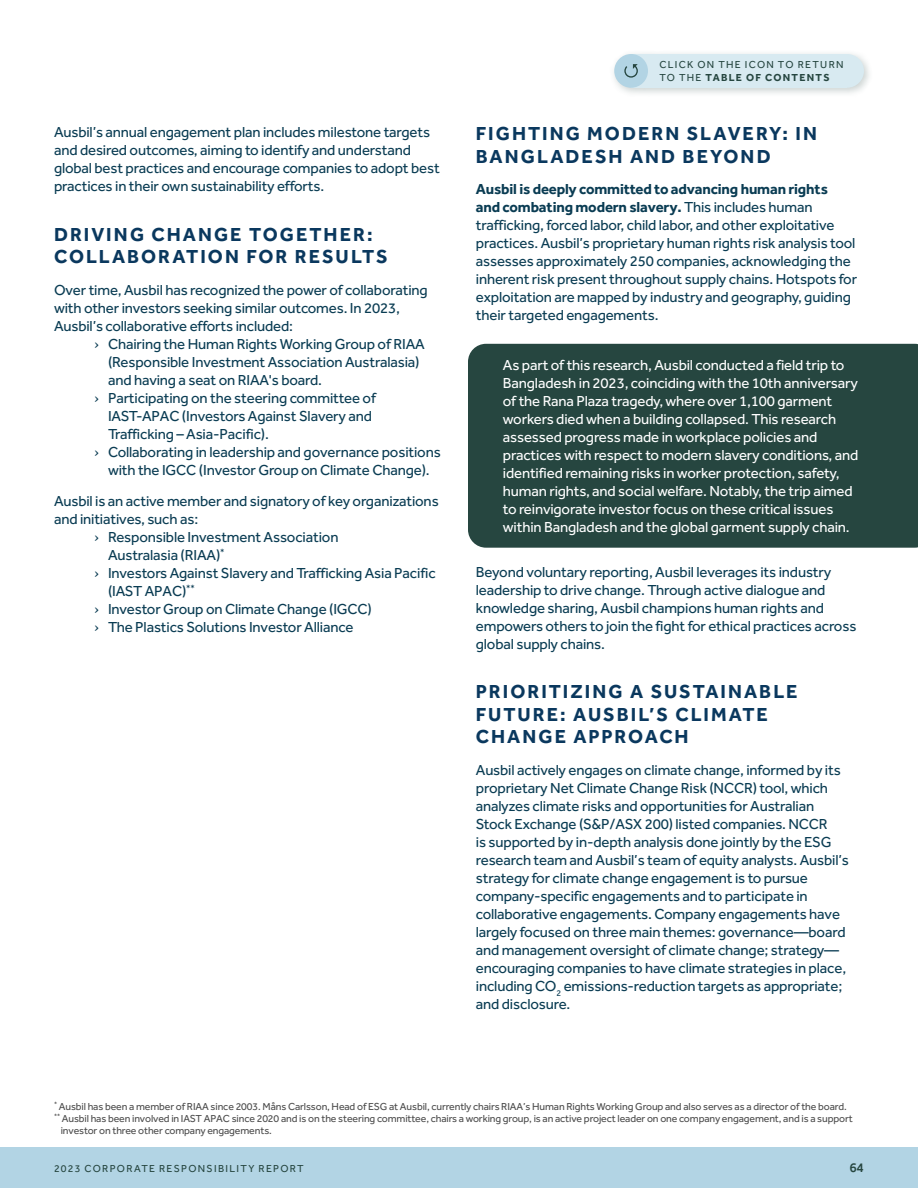
<style>
.page{position:relative;width:918px;height:1188px;background:#fff}
.page>*{position:absolute;margin:0;border:0;box-sizing:border-box;transform-origin:0 0}
.t1{font:700 19.5px/22.5px "Effra";letter-spacing:.105em;color:#0a385e}
.t2{font:15px/18px "Effra";letter-spacing:-.01em;color:#0a3c53}
.t3{font:15px/18px "Effra";letter-spacing:-.01em;color:#fff}
.t4{font:500 13.5px "Effra";color:#264640}
.t5{font:10.5px "Effra";letter-spacing:-.01em;color:#4d4d4d}
.t6{font:10.5px/13.5px "Effra";letter-spacing:.125em;color:#264640}
.s1{font-family:"Alda Pro"}
.s2{font-weight:700}
</style>
<div class="page">
<div style="left:468px;top:344px;width:450px;height:204px;background:#264640"></div>
<div style="left:0;top:1148px;width:918px;height:40px;background:#b2d4e4"></div>
<div style="left:608px;top:48px;width:265px;height:50px;background:#264640;opacity:.25"></div>
<div style="left:631px;top:54px;width:216px;height:34px;background:#d8eaf1"></div>
<div style="left:830px;top:54px;width:34px;height:34px;background:#d8eaf1;border-radius:50%"></div>
<div style="left:614px;top:54px;width:34px;height:34px;background:#b2d4e4;border-radius:50%"></div>
<svg style="left:624px;top:64px;width:14px;height:14px"></svg>
<p class="t2" style="left:54px;top:123px;width:387px">Ausbil’s annual engagement plan includes milestone targets and desired outcomes, aiming to identify and understand global best practices and encourage companies to adopt best practices in their own sustainability efforts.</p>
<h1 class="t1" style="left:54px;top:223px;width:335px">DRIVING CHANGE TOGETHER:<br>COLLABORATION FOR RESULTS</h1>
<p class="t2" style="left:54px;top:281px;width:375px">Over time, Ausbil has recognized the power of collaborating with other investors seeking similar outcomes. In 2023,<br>Ausbil’s collaborative efforts included:</p>
<p class="t2" style="left:94px;top:335px;width:332px"><span class="s1">›</span> Chairing the Human Rights Working Group of RIAA</p>
<p class="t2" style="left:108px;top:353px;width:313px">(Responsible Investment Association Australasia)</p>
<p class="t2" style="left:108px;top:371px;width:216px">and having a seat on RIAA's board.</p>
<p class="t2" style="left:94px;top:389px;width:283px"><span class="s1">›</span> Participating on the steering committee of</p>
<p class="t2" style="left:108px;top:407px;width:266px">IAST-APAC (Investors Against Slavery and</p>
<p class="t2" style="left:108px;top:425px;width:162px">Trafficking – Asia-Pacific).</p>
<p class="t2" style="left:95px;top:443px;width:348px"><span class="s1">›</span> Collaborating in leadership and governance positions</p>
<p class="t2" style="left:108px;top:461px;width:323px">with the IGCC (Investor Group on Climate Change).</p>
<p class="t2" style="left:54px;top:492px;width:386px">Ausbil is an active member and signatory of key organizations</p>
<p class="t2" style="left:54px;top:510px;width:146px">and initiatives, such as:</p>
<p class="t2" style="left:95px;top:528px;width:246px"><span class="s1">›</span> Responsible Investment Association</p>
<p class="t2" style="left:108px;top:546px;width:118px">Australasia (RIAA)<sup>*</sup></p>
<p class="t2" style="left:94px;top:564px;width:343px"><span class="s1">›</span> Investors Against Slavery and Trafficking Asia Pacific</p>
<p class="t2" style="left:108px;top:582px;width:88px">(IAST APAC)<sup>**</sup></p>
<p class="t2" style="left:94px;top:600px;width:279px"><span class="s1">›</span> Investor Group on Climate Change (IGCC)</p>
<p class="t2" style="left:94px;top:618px;width:261px"><span class="s1">›</span> The Plastics Solutions Investor Alliance</p>
<p class="t6" style="left:659px;top:57px;width:186px">CLICK ON THE ICON TO RETURN<br>TO THE <span class="s2">TABLE OF CONTENTS</span></p>
<h1 class="t1" style="left:476px;top:122px;width:343px">FIGHTING MODERN SLAVERY: IN<br>BANGLADESH AND BEYOND</h1>
<p class="t2" style="left:476px;top:180px;width:383px"><span class="s2">Ausbil is deeply committed to advancing human rights<br>and combating modern slavery.</span> This includes human trafficking, forced labor, child labor, and other exploitative practices. Ausbil’s proprietary human rights risk analysis tool assesses approximately 250 companies, acknowledging the inherent risk present throughout supply chains. Hotspots for exploitation are mapped by industry and geography, guiding their targeted engagements.</p>
<p class="t3" style="left:503px;top:356px;width:357px">As part of this research, Ausbil conducted a field trip to Bangladesh in 2023, coinciding with the 10th anniversary of the Rana Plaza tragedy, where over 1,100 garment workers died when a building collapsed. This research assessed progress made in workplace policies and practices with respect to modern slavery conditions, and identified remaining risks in worker protection, safety, human rights, and social welfare. Notably, the trip aimed to reinvigorate investor focus on these critical issues within Bangladesh and the global garment supply chain.</p>
<p class="t2" style="left:476px;top:563px;width:382px">Beyond voluntary reporting, Ausbil leverages its industry leadership to drive change. Through active dialogue and knowledge sharing, Ausbil champions human rights and empowers others to join the fight for ethical practices across global supply chains.</p>
<h1 class="t1" style="left:476px;top:680px;width:323px">PRIORITIZING A SUSTAINABLE<br>FUTURE: AUSBIL’S CLIMATE<br>CHANGE APPROACH</h1>
<p class="t2" style="left:476px;top:761px;width:375px">Ausbil actively engages on climate change, informed by its proprietary Net Climate Change Risk (NCCR) tool, which analyzes climate risks and opportunities for Australian Stock Exchange (S&amp;P/ASX 200) listed companies. NCCR<br>is supported by in-depth analysis done jointly by the ESG research team and Ausbil’s team of equity analysts. Ausbil’s strategy for climate change engagement is to pursue company-specific engagements and to participate in collaborative engagements. Company engagements have largely focused on three main themes: governance—board and management oversight of climate change; strategy— encouraging companies to have climate strategies in place, including CO<sub>2</sub> emissions-reduction targets as appropriate; and disclosure.</p>
<p class="t5" style="left:54px;top:1100px;width:794px"><sup>*</sup> Ausbil has been a member of RIAA since 2003. Måns Carlsson, Head of ESG at Ausbil, currently chairs RIAA’s Human Rights Working Group and also serves as a director of the board.</p>
<p class="t5" style="left:54px;top:1112px;width:800px"><sup>**</sup> Ausbil has been involved in IAST APAC since 2020 and is on the steering committee, chairs a working group, is an active project leader on one company engagement, and is a support</p>
<p class="t5" style="left:61px;top:1124px;width:213px">investor on three other company engagements.</p>
<p class="t6" style="left:54px;top:1161px;width:251px">2023 CORPORATE RESPONSIBILITY REPORT</p>
<p class="t4" style="left:849px;top:1159px;width:16px">64</p>
</div>
